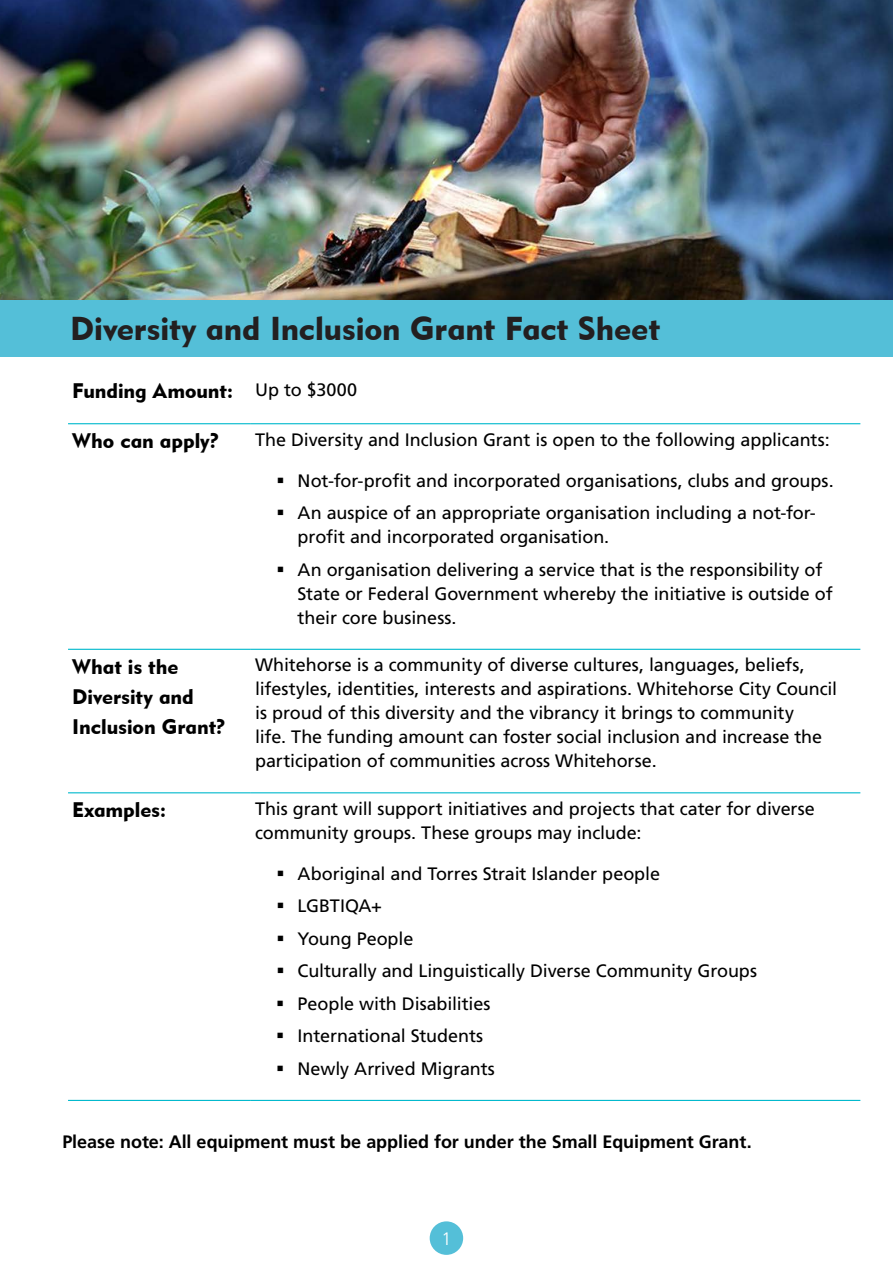
<style>
.page{position:relative;width:893px;height:1263px;background:#fff}
.page>*{position:absolute;margin:0;border:0;box-sizing:border-box;transform-origin:0 0}
.t1{font:33px "Geometric 415 BT Black A";letter-spacing:-.005em;color:#231f20}
.t2{font:21px/30px "Geometric 415 BT Black A";color:#000}
.t3{font:18px/32.5px "Frutiger LT Pro";letter-spacing:-.005em;color:#000}
.t4{font:700 18px "Frutiger LT Pro";letter-spacing:-.005em;color:#000}
.t5{font:300 18px "Frutiger LT Pro";color:#fff}
.s1{font-family:"Frutiger LT Pro";font-size:18px}
</style>
<div class="page">
<img style="left:0;top:0;width:893px;height:300px">
<div style="left:0;top:300px;width:893px;height:56px;background:#54bfd8"></div>
<hr style="left:68px;top:423px;width:183px;height:1px;background:#00b9cd">
<hr style="left:251px;top:423px;width:609px;height:1px;background:#00b9cd">
<hr style="left:68px;top:649px;width:183px;height:1px;background:#00b9cd">
<hr style="left:251px;top:649px;width:609px;height:1px;background:#00b9cd">
<hr style="left:68px;top:792px;width:183px;height:1px;background:#00b9cd">
<hr style="left:251px;top:792px;width:609px;height:1px;background:#00b9cd">
<hr style="left:68px;top:1100px;width:183px;height:1px;background:#00b9cd">
<hr style="left:251px;top:1100px;width:609px;height:1px;background:#00b9cd">
<div style="left:430px;top:1221px;width:33px;height:34px;background:#54bfd8;border-radius:50%"></div>
<h1 class="t1" style="left:70px;top:309px;width:591px">Diversity and Inclusion Grant Fact Sheet</h1>
<p class="t2" style="left:72px;top:376px;width:287px">Funding Amount: <span class="s1">Up to $3000</span></p>
<p class="t2" style="left:72px;top:426px;width:149px">Who can apply?</p>
<p class="t3" style="left:255px;top:423px;width:576px">The Diversity and Inclusion Grant is open to the following applicants:</p>
<p class="t3" style="left:298px;top:464px;width:538px">Not-for-profit and incorporated organisations, clubs and groups.<br>An auspice of an appropriate organisation including a not-for-</p>
<p class="t3" style="left:298px;top:521px;width:526px">profit and incorporated organisation.<br>An organisation delivering a service that is the responsibility of</p>
<p class="t3" style="left:298px;top:582px;width:537px;line-height:24px">State or Federal Government whereby the initiative is outside of their core business.</p>
<p class="t2" style="left:72px;top:651px;width:155px">What is the<br>Diversity and<br>Inclusion Grant?</p>
<p class="t3" style="left:255px;top:653px;width:583px;line-height:24px">Whitehorse is a community of diverse cultures, languages, beliefs, lifestyles, identities, interests and aspirations. Whitehorse City Council is proud of this diversity and the vibrancy it brings to community<br>life. The funding amount can foster social inclusion and increase the participation of communities across Whitehorse.</p>
<p class="t2" style="left:72px;top:795px;width:96px">Examples:</p>
<p class="t3" style="left:255px;top:797px;width:561px;line-height:24px">This grant will support initiatives and projects that cater for diverse community groups. These groups may include:</p>
<p class="t3" style="left:298px;top:857px;width:461px">Aboriginal and Torres Strait Islander people<br>LGBTIQA+<br>Young People<br>Culturally and Linguistically Diverse Community Groups<br>People with Disabilities<br>International Students<br>Newly Arrived Migrants</p>
<p class="t4" style="left:62px;top:1131px;width:691px">Please note: All equipment must be applied for under the Small Equipment Grant.</p>
<p class="t5" style="left:441px;top:1228px;width:12px">1</p>
</div>
